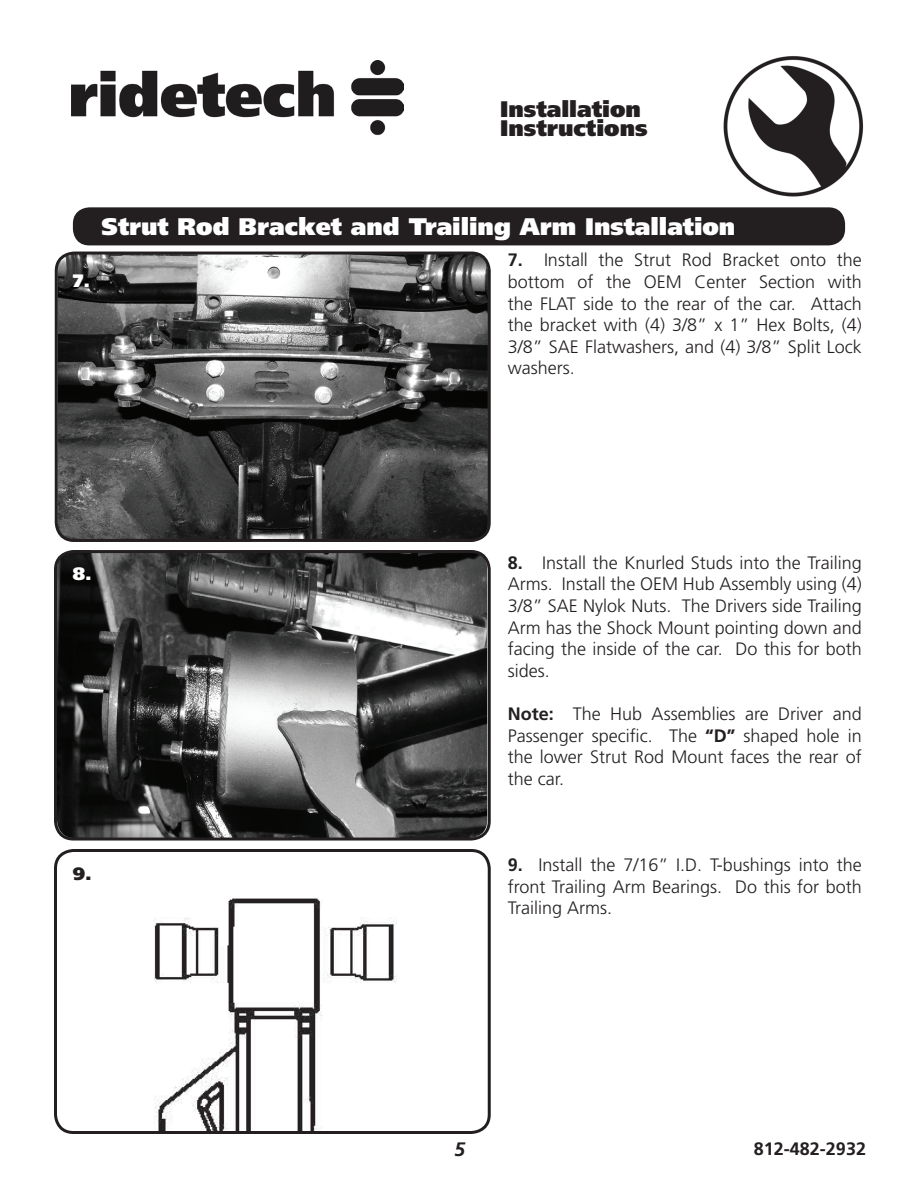
<style>
.page{position:relative;width:918px;height:1188px;background:#fff}
.page>*{position:absolute;margin:0;border:0;box-sizing:border-box;transform-origin:0 0}
.t1{font:900 24px "Frutiger";color:#fff}
.t2{font:900 22.5px/19.5px "Frutiger";color:#231f20}
.t3{font:italic 700 19.5px "Frutiger";color:#231f20}
.t4{font:300 18px/21.6px "Frutiger";color:#231f20;text-align:justify}
.t5{font:700 18px "Frutiger";color:#231f20}
.t6{font:900 18px "Frutiger";color:#fff}
.t7{font:900 18px "Frutiger";color:#231f20}
.s1{font-weight:700}
</style>
<div class="page">
<img style="left:723px;top:56px;width:140px;height:141px">
<img style="left:72px;top:61px;width:331px;height:75px">
<img style="left:154px;top:898px;width:243px;height:232px">
<img style="left:57px;top:550px;width:430px;height:288px;border-radius:18px">
<img style="left:57px;top:253px;width:431px;height:289px;border-radius:18px">
<div style="left:54px;top:550px;width:437px;height:291px;border:3px solid #231f20;border-radius:18px"></div>
<div style="left:73px;top:207px;width:772px;height:38px;background:#231f20;border-radius:17px"></div>
<div style="left:55px;top:252px;width:436px;height:290px;border:3px solid #231f20;border-radius:18px"></div>
<div style="left:54px;top:849px;width:437px;height:285px;border:3px solid #231f20;border-radius:18px"></div>
<p class="t2" style="left:500px;top:101px;width:149px">Installation<br>Instructions</p>
<p class="t6" style="left:73px;top:273px;width:19px">7.</p>
<h1 class="t1" style="left:102px;top:217px;width:635px">Strut Rod Bracket and Trailing Arm Installation</h1>
<p class="t4" style="left:508px;top:251px;width:356px"><span class="s1">7.</span> Install the Strut Rod Bracket onto the bottom of the OEM Center Section with the FLAT side to the rear of the car. Attach the bracket with (4) 3/8” x 1” Hex Bolts, (4)<br>3/8” SAE Flatwashers, and (4) 3/8” Split Lock washers.</p>
<p class="t6" style="left:73px;top:567px;width:20px">8.</p>
<p class="t7" style="left:73px;top:867px;width:20px">9.</p>
<p class="t4" style="left:508px;top:553px;width:356px"><span class="s1">8.</span> Install the Knurled Studs into the Trailing Arms. Install the OEM Hub Assembly using (4)<br>3/8” SAE Nylok Nuts. The Drivers side Trailing Arm has the Shock Mount pointing down and facing the inside of the car. Do this for both sides.</p>
<p class="t4" style="left:508px;top:704px;width:356px"><span class="s1">Note:</span> The Hub Assemblies are Driver and Passenger specific. The <span class="s1">“D”</span> shaped hole in the lower Strut Rod Mount faces the rear of the car.</p>
<p class="t4" style="left:508px;top:856px;width:356px"><span class="s1">9.</span> Install the 7/16” I.D. T-bushings into the front Trailing Arm Bearings. Do this for both Trailing Arms.</p>
<p class="t3" style="left:454px;top:1142px;width:12px">5</p>
<p class="t5" style="left:754px;top:1142px;width:114px">812-482-2932</p>
</div>
